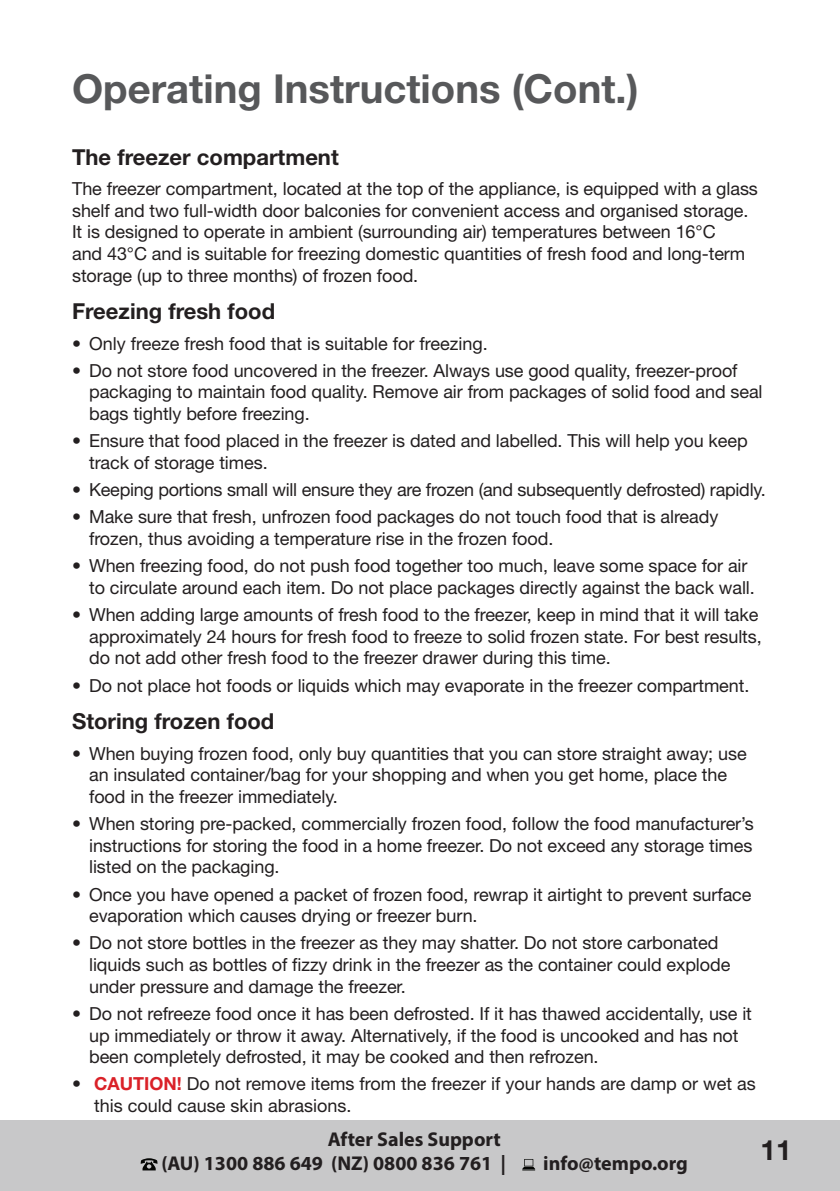
<style>
.page{position:relative;width:840px;height:1191px;background:#fff}
.page>*{position:absolute;margin:0;border:0;box-sizing:border-box;transform-origin:0 0}
.Heading{font:700 40px "Helvetica Neue";color:#57585a}
.t1{font:700 28px "Helvetica Neue LT Std";color:#231f20}
.Sub_Sub_heading_-_sm{font:700 22px "Helvetica Neue";color:#231f20}
.t2{font:700 20px/24px "Myriad Pro";color:#231f20;text-align:right}
.bullet_point{font:18px/21.6px "Helvetica Neue";letter-spacing:-.005em;color:#231f20}
.s1{font-weight:700}
.s2{font-weight:700;color:#da2128}
.s3{font-family:"Helvetica Neue";font-weight:800}
</style>
<div class="page">
<div style="left:0;top:1120px;width:839px;height:71px;background:#c8c8c9"></div>
<svg style="left:140px;top:1158px;width:17px;height:12px"></svg>
<svg style="left:522px;top:1159px;width:13px;height:11px"></svg>
<p class="Heading" style="left:72px;top:64px;width:567px">Operating Instructions (Cont.)</p>
<p class="Sub_Sub_heading_-_sm" style="left:72px;top:144px;width:268px">The freezer compartment</p>
<p class="bullet_point" style="left:72px;top:178px;width:687px">The freezer compartment, located at the top of the appliance, is equipped with a glass shelf and two full-width door balconies for convenient access and organised storage.<br>It is designed to operate in ambient (surrounding air) temperatures between 16°C<br>and 43°C and is suitable for freezing domestic quantities of fresh food and long-term storage (up to three months) of frozen food.</p>
<p class="Sub_Sub_heading_-_sm" style="left:72px;top:298px;width:204px">Freezing fresh food</p>
<p class="bullet_point" style="left:72px;top:332px;width:417px">• Only freeze fresh food that is suitable for freezing.</p>
<p class="bullet_point" style="left:89px;top:359px;width:674px;text-indent:-17px">• Do not store food uncovered in the freezer. Always use good quality, freezer-proof packaging to maintain food quality. Remove air from packages of solid food and seal bags tightly before freezing.</p>
<p class="bullet_point" style="left:89px;top:430px;width:659px;text-indent:-17px">• Ensure that food placed in the freezer is dated and labelled. This will help you keep track of storage times.</p>
<p class="bullet_point" style="left:72px;top:479px;width:694px">• Keeping portions small will ensure they are frozen (and subsequently defrosted) rapidly.</p>
<p class="bullet_point" style="left:89px;top:506px;width:630px;text-indent:-17px">• Make sure that fresh, unfrozen food packages do not touch food that is already frozen, thus avoiding a temperature rise in the frozen food.</p>
<p class="bullet_point" style="left:89px;top:555px;width:667px;text-indent:-17px">• When freezing food, do not push food together too much, leave some space for air to circulate around each item. Do not place packages directly against the back wall.</p>
<p class="bullet_point" style="left:89px;top:604px;width:673px;text-indent:-17px">• When adding large amounts of fresh food to the freezer, keep in mind that it will take approximately 24 hours for fresh food to freeze to solid frozen state. For best results, do not add other fresh food to the freezer drawer during this time.</p>
<p class="bullet_point" style="left:72px;top:674px;width:678px">• Do not place hot foods or liquids which may evaporate in the freezer compartment.</p>
<p class="Sub_Sub_heading_-_sm" style="left:72px;top:708px;width:204px">Storing frozen food</p>
<p class="bullet_point" style="left:89px;top:742px;width:658px;text-indent:-17px">• When buying frozen food, only buy quantities that you can store straight away; use an insulated container/bag for your shopping and when you get home, place the food in the freezer immediately.</p>
<p class="bullet_point" style="left:89px;top:812px;width:665px;text-align:justify;text-indent:-17px">• When storing pre-packed, commercially frozen food, follow the food manufacturer’s instructions for storing the food in a home freezer. Do not exceed any storage times listed on the packaging.</p>
<p class="bullet_point" style="left:89px;top:883px;width:663px;text-indent:-17px">• Once you have opened a packet of frozen food, rewrap it airtight to prevent surface evaporation which causes drying or freezer burn.</p>
<p class="bullet_point" style="left:89px;top:932px;width:642px;text-indent:-17px">• Do not store bottles in the freezer as they may shatter. Do not store carbonated liquids such as bottles of fizzy drink in the freezer as the container could explode under pressure and damage the freezer.</p>
<p class="bullet_point" style="left:89px;top:1002px;width:664px;text-indent:-17px">• Do not refreeze food once it has been defrosted. If it has thawed accidentally, use it up immediately or throw it away. Alternatively, if the food is uncooked and has not been completely defrosted, it may be cooked and then refrozen.</p>
<p class="bullet_point" style="left:94px;top:1073px;width:663px;text-indent:-22px"><span class="s1">•</span> <span class="s2">CAUTION!</span> Do not remove items from the freezer if your hands are damp or wet as this could cause skin abrasions.</p>
<p class="t2" style="left:161px;top:1127px;width:346px">After Sales Support<br>(AU) 1300 886 649 (NZ) 0800 836 761 |</p>
<p class="t2" style="left:543px;top:1151px;width:146px">info@tempo.org</p>
<h2 class="t1" style="left:760px;top:1132px;width:48px">11<span class="s3">11</span></h2>
</div>
